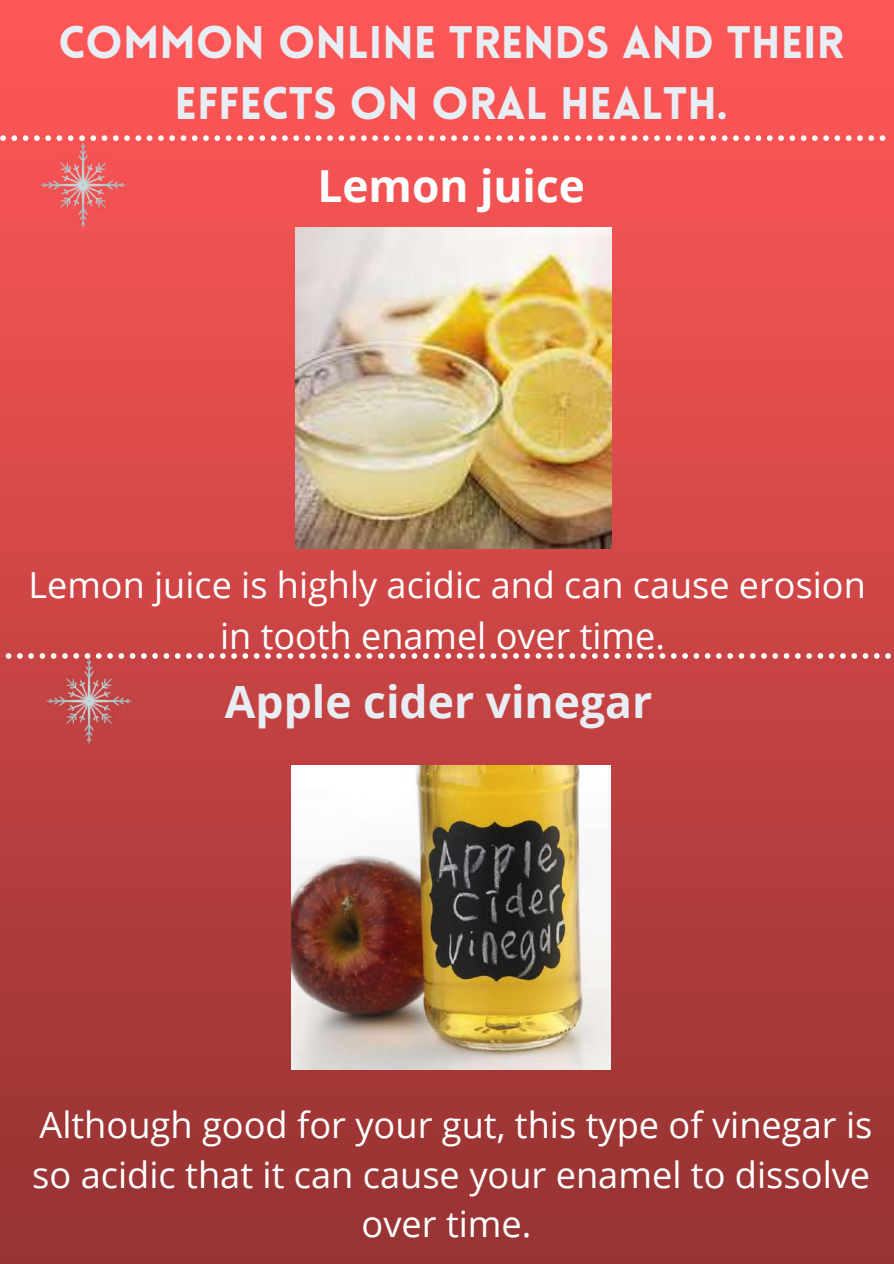
<style>
.page{position:relative;width:894px;height:1264px;background:#fff}
.page>*{position:absolute;margin:0;border:0;box-sizing:border-box;transform-origin:0 0}
.t1{font:900 44.55px/61.9px "Lovelo";color:#e7edf3;text-align:center}
.t2{font:700 44.4px "Open Sans";color:#e7edf3}
.t3{font:700 44.25px "Open Sans";color:#fff}
.t4{font:36.15px/49.5px "Open Sans";color:#fff;text-align:center}
.t5{font:36px/50.4px "Open Sans";color:#fff;text-align:center}
</style>
<div class="page">
<img style="left:0;top:0;width:893px;height:1263px">
<img style="left:295px;top:228px;width:316px;height:321px">
<img style="left:292px;top:765px;width:318px;height:304px">
<svg style="left:0;top:135px;width:885px;height:6px"></svg>
<svg style="left:0;top:653px;width:893px;height:5px"></svg>
<img style="left:41px;top:143px;width:84px;height:84px">
<img style="left:47px;top:658px;width:84px;height:85px">
<p class="t1" style="left:58px;top:15px;width:786px">COMMON ONLINE TRENDS AND THEIR<br>EFFECTS ON ORAL HEALTH.</p>
<p class="t3" style="left:317px;top:154px;width:269px">Lemon juice</p>
<p class="t5" style="left:29px;top:559px;width:838px">Lemon juice is highly acidic and can cause erosion in tooth enamel over time.</p>
<p class="t2" style="left:225px;top:670px;width:429px">Apple cider vinegar</p>
<p class="t4" style="left:32px;top:1099px;width:841px">Although good for your gut, this type of vinegar is so acidic that it can cause your enamel to dissolve over time.</p>
</div>
